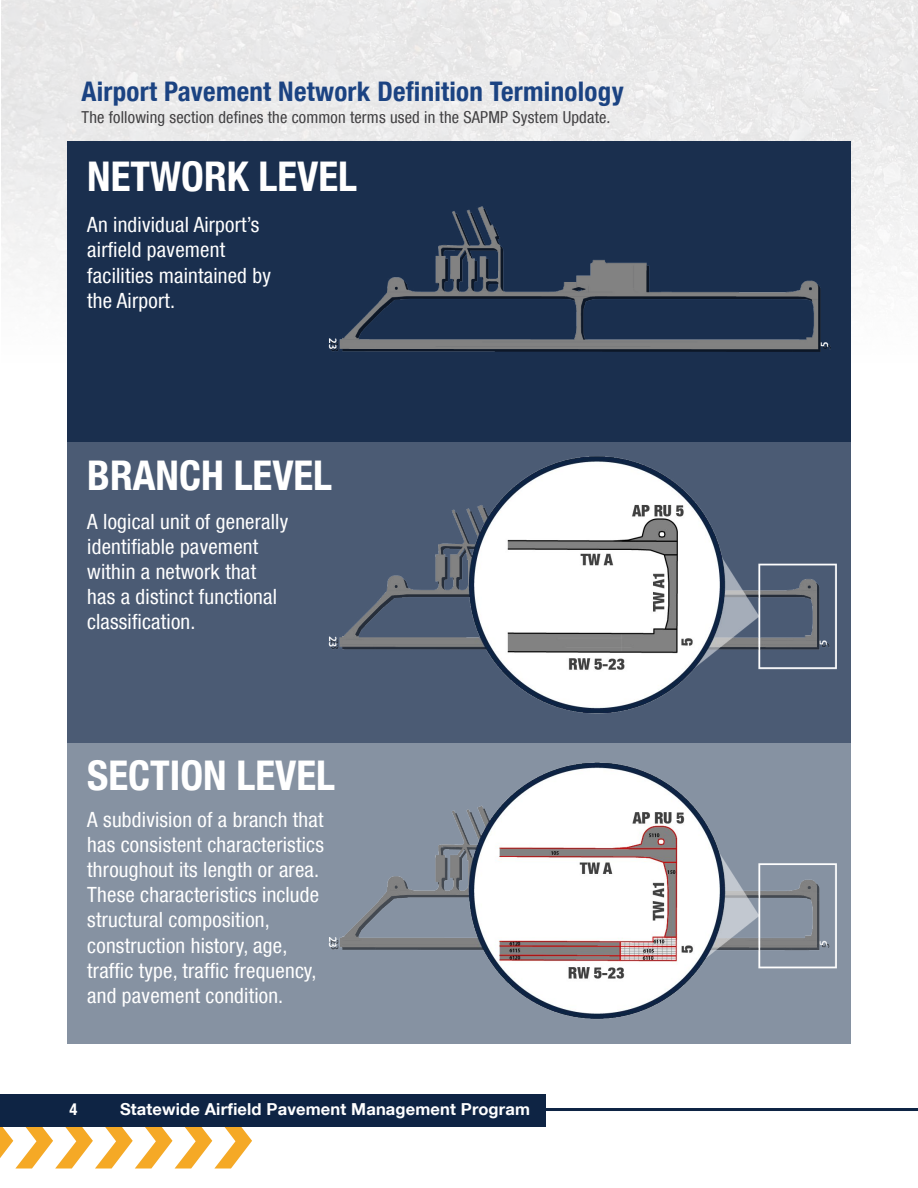
<style>
.page{position:relative;width:918px;height:1188px;background:#fff}
.page>*{position:absolute;margin:0;border:0;box-sizing:border-box;transform-origin:0 0}
.t1{font:700 condensed 40.95px "Helvetica Neue LT Com";color:#fff}
.t2{font:700 condensed 27px "Helvetica Neue LT Com";letter-spacing:.01em;color:#1b4382}
.Body{font:condensed 21px/25.2px "Helvetica Neue LT Com";letter-spacing:.01em;color:#fff}
.Body-2{font:condensed 16.5px "Helvetica Neue LT Com";letter-spacing:.01em;color:#414042}
.t3{font:700 16.5px "Helvetica Neue LT Com";letter-spacing:.01em;color:#fff}
.t4{font:700 condensed 16.5px "Helvetica Neue LT Com";color:#fff}
</style>
<div class="page">
<img style="left:2px;top:0;width:916px;height:557px">
<svg style="left:0;top:1127px;width:252px;height:42px"></svg>
<div style="left:0;top:1094px;width:545px;height:33px;background:#0e2444"></div>
<hr style="left:545px;top:1108px;width:373px;height:3px;background:#0e2444">
<hr style="left:917px;top:228px;width:1px;height:260px;background:#77787b">
<div style="left:68px;top:141px;width:783px;height:301px;background:#1a2f4e"></div>
<div style="left:68px;top:442px;width:783px;height:301px;background:#4b5b74"></div>
<div style="left:68px;top:743px;width:783px;height:301px;background:#8692a2"></div>
<img style="left:328px;top:456px;width:509px;height:258px">
<img style="left:328px;top:207px;width:503px;height:144px">
<img style="left:328px;top:762px;width:509px;height:257px">
<h2 class="t2" style="left:82px;top:75px;width:544px">Airport Pavement Network Definition Terminology</h2>
<p class="Body-2" style="left:82px;top:107px;width:531px">The following section defines the common terms used in the SAPMP System Update.</p>
<p class="t1" style="left:87px;top:152px;width:271px">NETWORK LEVEL</p>
<p class="Body" style="left:87px;top:212px;width:185px">An individual Airport’s airfield pavement facilities maintained by the Airport.</p>
<p class="t1" style="left:87px;top:451px;width:246px">BRANCH LEVEL</p>
<p class="Body" style="left:87px;top:508px;width:202px">A logical unit of generally identifiable pavement within a network that has a distinct functional classification.</p>
<p class="t1" style="left:87px;top:751px;width:249px">SECTION LEVEL</p>
<p class="Body" style="left:87px;top:806px;width:238px">A subdivision of a branch that has consistent characteristics throughout its length or area.<br>These characteristics include structural composition, construction history, age, traffic type, traffic frequency, and pavement condition.</p>
<p class="t4" style="left:70px;top:1100px;width:9px">4</p>
<p class="t3" style="left:120px;top:1099px;width:411px">Statewide Airfield Pavement Management Program</p>
</div>
